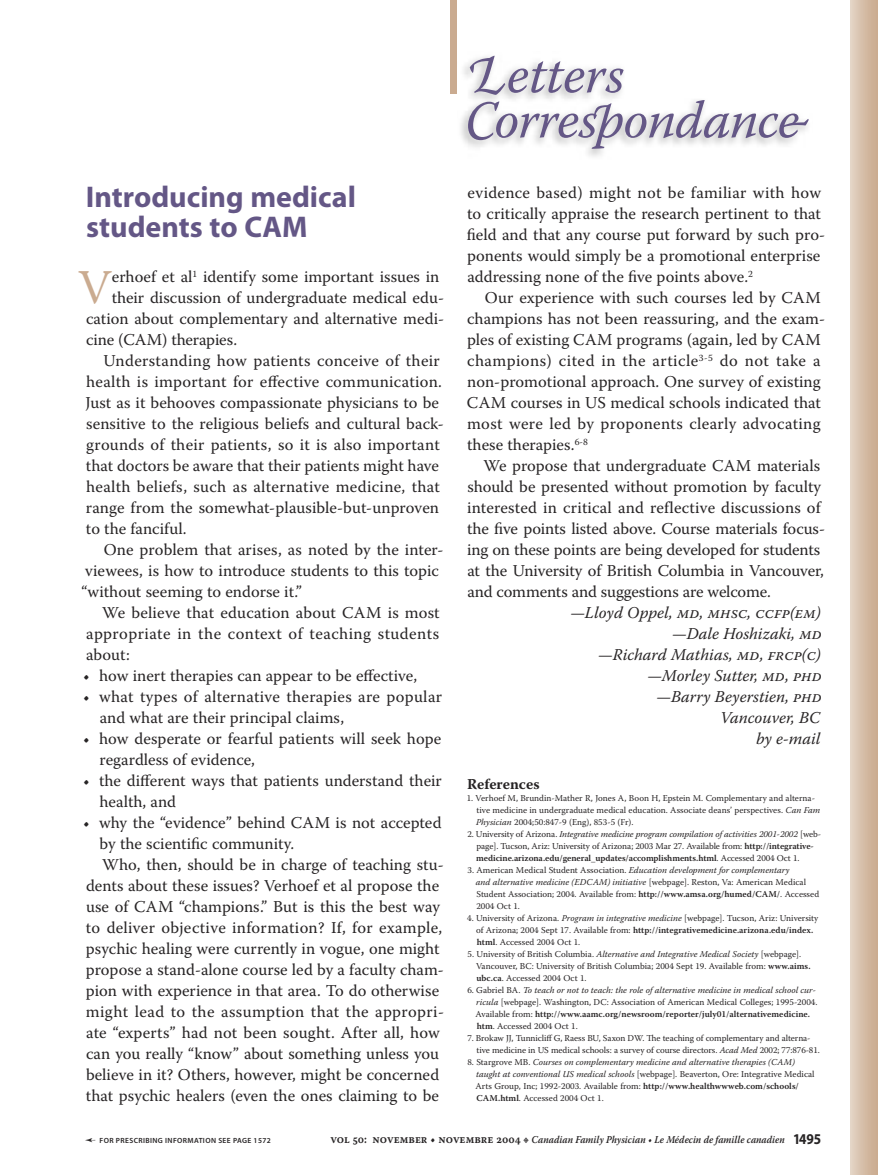
<style>
.page{position:relative;width:878px;height:1175px;background:#fff}
.page>*{position:absolute;margin:0;border:0;box-sizing:border-box;transform-origin:0 0}
.t1{font:italic 52.5px/45px "Warnock Pro";letter-spacing:-.01em;color:#645786}
.t2{font:48.3px "Warnock Pro";color:#caab90}
.t3{font:700 30px/30px "Myriad Pro";color:#645786}
.t4{font:16.5px/21px "Warnock Pro";color:#272425}
.t5{font:italic 16.5px/21px "Warnock Pro";color:#272425;text-align:right}
.t6{font:16.5px "Warnock Pro";letter-spacing:.02em;color:#272425}
.t7{font:16.5px "Warnock Pro";letter-spacing:.025em;color:#272425}
.t8{font:700 15px "Warnock Pro";color:#272425}
.t9{font:italic 600 10.5px "Warnock Pro";color:#272425;scale:.9 1}
.t10{font:9px/12px "Warnock Pro";color:#272425}
.t11{font:600 7.5px "Myriad Pro";letter-spacing:.05em;color:#272425}
.s1{font-style:italic}
.s2{font-weight:600}
.s3{font-family:"Warnock Pro Semibold Capt";font-weight:400;font-style:normal;font-size:12px}
.s4{font-family:"Warnock Pro Capt";font-weight:400;font-style:normal;font-size:12px}
.s5{font-family:"Myriad Pro";font-weight:700;font-style:normal;font-size:15px}
</style>
<div class="page">
<div style="left:850px;top:0;width:28px;height:1174px;background:linear-gradient(to right,#e3d3c4,#caaa8e)"></div>
<div style="left:450px;top:0;width:6px;height:93px;background:#caab90"></div>
<h3 class="t3" style="left:86px;top:182px;width:271px">Introducing medical students to CAM</h3>
<h2 class="t2" style="left:78px;top:258px;width:35px">V</h2>
<p class="t4" style="left:112px;top:266px;width:329px">erhoef et al<sup>1</sup> identify some important issues in</p>
<p class="t4" style="left:112px;top:287px;width:334px">their discussion of undergraduate medical edu-</p>
<p class="t4" style="left:86px;top:308px;width:359px">cation about complementary and alternative medi-</p>
<p class="t4" style="left:86px;top:329px;width:152px">cine (CAM) therapies.</p>
<p class="t6" style="left:103px;top:351px;width:338px">Understanding how patients conceive of their</p>
<p class="t4" style="left:86px;top:371px;width:357px">health is important for effective communication.</p>
<p class="t4" style="left:85px;top:392px;width:355px">Just as it behooves compassionate physicians to be</p>
<p class="t4" style="left:86px;top:413px;width:359px">sensitive to the religious beliefs and cultural back-</p>
<p class="t4" style="left:86px;top:434px;width:355px">grounds of their patients, so it is also important</p>
<p class="t4" style="left:86px;top:455px;width:354px">that doctors be aware that their patients might have</p>
<p class="t6" style="left:86px;top:477px;width:355px">health beliefs, such as alternative medicine, that</p>
<p class="t4" style="left:86px;top:497px;width:354px">range from the somewhat-plausible-but-unproven</p>
<p class="t4" style="left:86px;top:518px;width:102px">to the fanciful.</p>
<p class="t4" style="left:104px;top:539px;width:341px">One problem that arises, as noted by the inter-</p>
<p class="t4" style="left:85px;top:560px;width:355px">viewees, is how to introduce students to this topic</p>
<p class="t4" style="left:81px;top:581px;width:222px">“without seeming to endorse it.”</p>
<p class="t4" style="left:102px;top:602px;width:339px">We believe that education about CAM is most</p>
<p class="t7" style="left:86px;top:624px;width:354px">appropriate in the context of teaching students</p>
<p class="t4" style="left:86px;top:644px;width:45px">about:</p>
<p class="t4" style="left:83px;top:665px;width:335px">• how inert therapies can appear to be effective,</p>
<p class="t4" style="left:100px;top:686px;width:344px;text-indent:-16px">• what types of alternative therapies are popular and what are their principal claims,</p>
<p class="t4" style="left:99px;top:728px;width:343px;text-indent:-16px">• how desperate or fearful patients will seek hope regardless of evidence,</p>
<p class="t4" style="left:99px;top:770px;width:344px;text-indent:-16px">• the different ways that patients understand their health, and</p>
<p class="t4" style="left:83px;top:812px;width:360px">• why the “evidence” behind CAM is not accepted</p>
<p class="t4" style="left:99px;top:833px;width:196px">by the scientific community.</p>
<p class="t4" style="left:102px;top:854px;width:343px">Who, then, should be in charge of teaching stu-</p>
<p class="t4" style="left:86px;top:875px;width:354px">dents about these issues? Verhoef et al propose the</p>
<p class="t4" style="left:86px;top:896px;width:355px">use of CAM “champions.” But is this the best way</p>
<p class="t6" style="left:86px;top:918px;width:358px">to deliver objective information? If, for example,</p>
<p class="t4" style="left:86px;top:938px;width:355px">psychic healing were currently in vogue, one might</p>
<p class="t4" style="left:86px;top:959px;width:359px">propose a stand-alone course led by a faculty cham-</p>
<p class="t4" style="left:86px;top:980px;width:355px">pion with experience in that area. To do otherwise</p>
<p class="t7" style="left:86px;top:1002px;width:360px">might lead to the assumption that the appropri-</p>
<p class="t4" style="left:86px;top:1022px;width:355px">ate “experts” had not been sought. After all, how</p>
<p class="t4" style="left:86px;top:1043px;width:355px">can you really “know” about something unless you</p>
<p class="t4" style="left:86px;top:1064px;width:355px">believe in it? Others, however, might be concerned</p>
<p class="t4" style="left:86px;top:1085px;width:354px">that psychic healers (even the ones claiming to be</p>
<h1 class="t1" style="left:465px;top:52px;width:336px">Letters<br>Correspondance</h1>
<p class="t4" style="left:467px;top:182px;width:359px">evidence based) might not be familiar with how to critically appraise the research pertinent to that field and that any course put forward by such pro&shy;ponents would simply be a promotional enterprise addressing none of the five points above.<sup>2</sup></p>
<p class="t4" style="left:467px;top:287px;width:359px;text-indent:18px">Our experience with such courses led by CAM champions has not been reassuring, and the exam&shy;ples of existing CAM programs (again, led by CAM champions) cited in the article<sup>3-5</sup> do not take a non-promotional approach. One survey of existing CAM courses in US medical schools indicated that most were led by proponents clearly advocating these therapies.<sup>6-8</sup></p>
<p class="t4" style="left:467px;top:455px;width:359px;text-indent:16px">We propose that undergraduate CAM materials should be presented without promotion by faculty interested in critical and reflective discussions of the five points listed above. Course materials focus&shy;ing on these points are being developed for students at the University of British Columbia in Vancouver, and comments and suggestions are welcome.</p>
<p class="t5" style="left:570px;top:602px;width:253px">—Lloyd Oppel, MD, MHSC, CCFP(EM) —Dale Hoshizaki, MD<br>—Richard Mathias, MD, FRCP(C) —Morley Sutter, MD, PHD<br>—Barry Beyerstien, PHD<br>Vancouver, BC<br>by e-mail</p>
<p class="t8" style="left:467px;top:775px;width:74px">References</p>
<p class="t10" style="left:476px;top:792px;width:345px;text-indent:-9px">1. Verhoef M, Brundin-Mather R, Jones A, Boon H, Epstein M. Complementary and alterna&shy;tive medicine in undergraduate medical education. Associate deans’ perspectives. <span class="s1">Can Fam<br>Physician</span> 2004;50:847-9 (Eng), 853-5 (Fr).</p>
<p class="t10" style="left:476px;top:828px;width:346px;text-indent:-9px">2. University of Arizona. <span class="s1">Integrative medicine program compilation of activities 2001-2002</span> [web&shy;page]. Tucson, Ariz: University of Arizona; 2003 Mar 27. Available from: <span class="s2">http://integrative&shy;medicine.arizona.edu/general_updates/accomplishments.html</span>. Accessed 2004 Oct 1.</p>
<p class="t10" style="left:476px;top:864px;width:345px;text-indent:-8px">3. American Medical Student Association. <span class="s1">Education development for complementary<br>and alternative medicine (EDCAM) initiative</span> [webpage]. Reston, Va: American Medical Student Association; 2004. Available from: <span class="s2">http://www.amsa.org/humed/CAM/</span>. Accessed 2004 Oct 1.</p>
<p class="t10" style="left:476px;top:912px;width:344px;text-indent:-9px">4. University of Arizona. <span class="s1">Program in integrative medicine</span> [webpage]. Tucson, Ariz: University of Arizona; 2004 Sept 17. Available from: <span class="s2">http://integrativemedicine.arizona.edu/index. html</span>. Accessed 2004 Oct 1.</p>
<p class="t10" style="left:476px;top:948px;width:336px;text-indent:-8px">5. University of British Columbia. <span class="s1">Alternative and Integrative Medical Society</span> [webpage].<br>Vancouver, BC: University of British Columbia; 2004 Sept 19. Available from: <span class="s2">www.aims. ubc.ca</span>. Accessed 2004 Oct 1.</p>
<p class="t10" style="left:475px;top:984px;width:343px;text-indent:-8px">6. Gabriel BA. <span class="s1">To teach or not to teach: the role of alternative medicine in medical school cur&shy;ricula</span> [webpage]. Washington, DC: Association of American Medical Colleges; 1995-2004.<br>Available from: <span class="s2">http://www.aamc.org/newsroom/reporter/july01/alternativemedicine. htm</span>. Accessed 2004 Oct 1.</p>
<p class="t10" style="left:476px;top:1032px;width:345px;text-indent:-9px">7. Brokaw JJ, Tunnicliff G, Raess BU, Saxon DW. The teaching of complementary and alterna&shy;tive medicine in US medical schools: a survey of course directors. <span class="s1">Acad Med</span> 2002; 77:876-81.</p>
<p class="t10" style="left:475px;top:1056px;width:340px;text-indent:-8px">8. Stargrove MB. <span class="s1">Courses on complementary medicine and alternative therapies (CAM) taught at conventional US medical schools</span> [webpage]. Beaverton, Ore: Integrative Medical Arts Group, Inc; 1992-2003. Available from: <span class="s2">http://www.healthwwweb.com/schools/ CAM.html</span>. Accessed 2004 Oct 1.</p>
<p class="t11" style="left:99px;top:1136px;width:173px">FOR PRESCRIBING INFORMATION SEE PAGE 1572</p>
<p class="t9" style="left:330px;top:1133px;width:546px"><span class="s3">VOL 50: NOVEMBER • NOVEMBRE 2004</span> <span class="s4">d</span> Canadian Family Physician • Le Médecin de famille canadien <span class="s5">1495</span></p>
</div>
